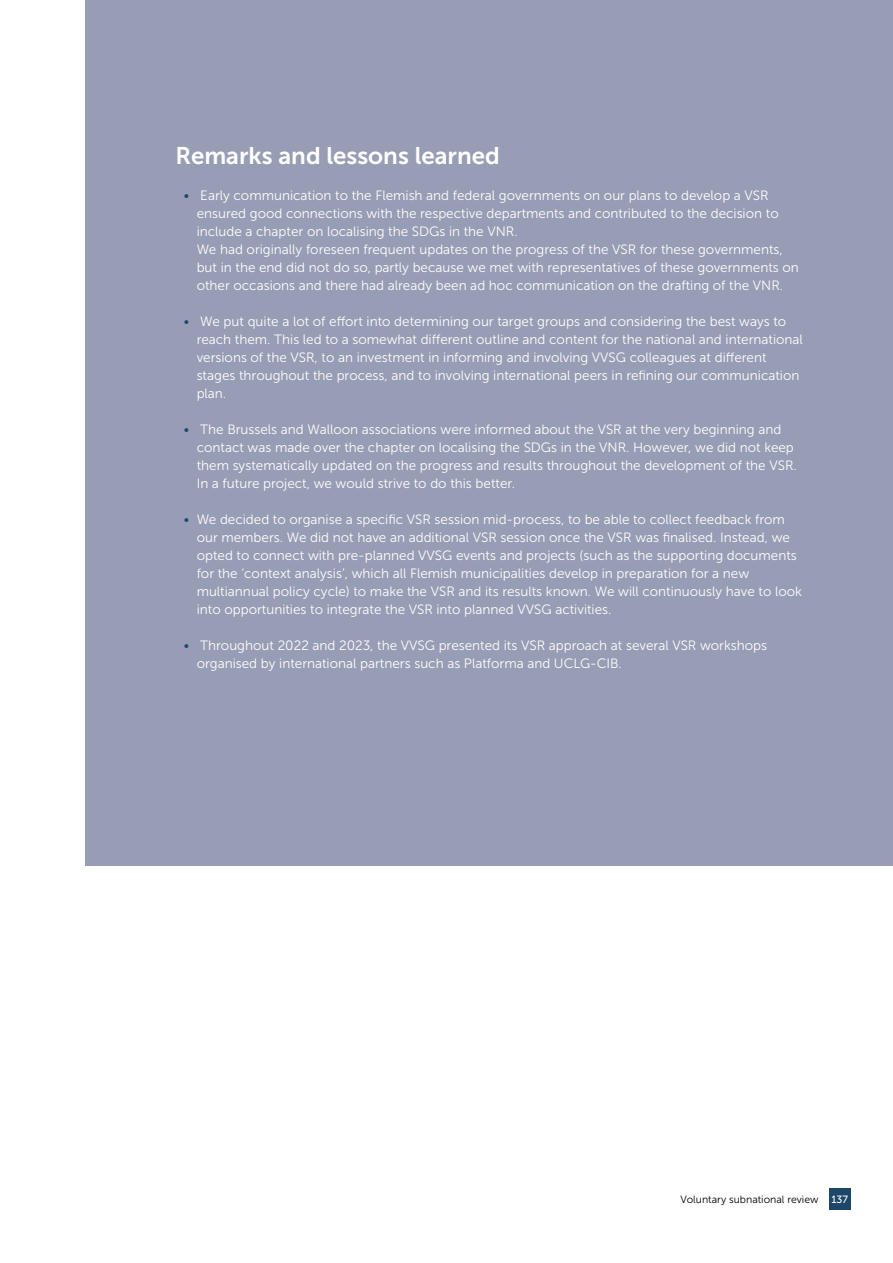
<style>
.page{position:relative;width:893px;height:1263px;background:#fff}
.page>*{position:absolute;margin:0;border:0;box-sizing:border-box;transform-origin:0 0}
.t1{font:24px "Museo Sans 700";color:#fff}
.t2{font:13.5px/18px "Museo Sans 300";color:#fff}
.t3{font:10.5px "Museo Sans 300";color:#000}
.s1{color:#1d466b}
.s2{font-family:"Museo Sans 500";color:#fff}
</style>
<div class="page">
<div style="left:85px;top:0;width:808px;height:866px;background:#979db4"></div>
<div style="left:829px;top:1189px;width:21px;height:21px;background:#1d466b"></div>
<h1 class="t1" style="left:175px;top:142px;width:326px">Remarks and lessons learned</h1>
<p class="t2" style="left:197px;top:186px;width:604px;text-indent:-13px"><span class="s1">•</span> Early communication to the Flemish and federal governments on our plans to develop a VSR ensured good connections with the respective departments and contributed to the decision to include a chapter on localising the SDGs in the VNR.<br>We had originally foreseen frequent updates on the progress of the VSR for these governments, but in the end did not do so, partly because we met with representatives of these governments on other occasions and there had already been ad hoc communication on the drafting of the VNR.</p>
<p class="t2" style="left:197px;top:312px;width:608px;text-indent:-13px"><span class="s1">•</span> We put quite a lot of effort into determining our target groups and considering the best ways to reach them. This led to a somewhat different outline and content for the national and international versions of the VSR, to an investment in informing and involving VVSG colleagues at different stages throughout the process, and to involving international peers in refining our communication plan.</p>
<p class="t2" style="left:197px;top:420px;width:602px;text-indent:-13px"><span class="s1">•</span> The Brussels and Walloon associations were informed about the VSR at the very beginning and contact was made over the chapter on localising the SDGs in the VNR. However, we did not keep them systematically updated on the progress and results throughout the development of the VSR.<br>In a future project, we would strive to do this better.</p>
<p class="t2" style="left:197px;top:510px;width:607px;text-indent:-13px"><span class="s1">•</span> We decided to organise a specific VSR session mid-process, to be able to collect feedback from our members. We did not have an additional VSR session once the VSR was finalised. Instead, we opted to connect with pre-planned VVSG events and projects (such as the supporting documents for the ‘context analysis’, which all Flemish municipalities develop in preparation for a new multiannual policy cycle) to make the VSR and its results known. We will continuously have to look into opportunities to integrate the VSR into planned VVSG activities.</p>
<p class="t2" style="left:197px;top:636px;width:572px;text-indent:-13px"><span class="s1">•</span> Throughout 2022 and 2023, the VVSG presented its VSR approach at several VSR workshops organised by international partners such as Platforma and UCLG-CIB.</p>
<p class="t3" style="left:681px;top:1194px;width:169px">Voluntary subnational review <span class="s2">137</span></p>
</div>
